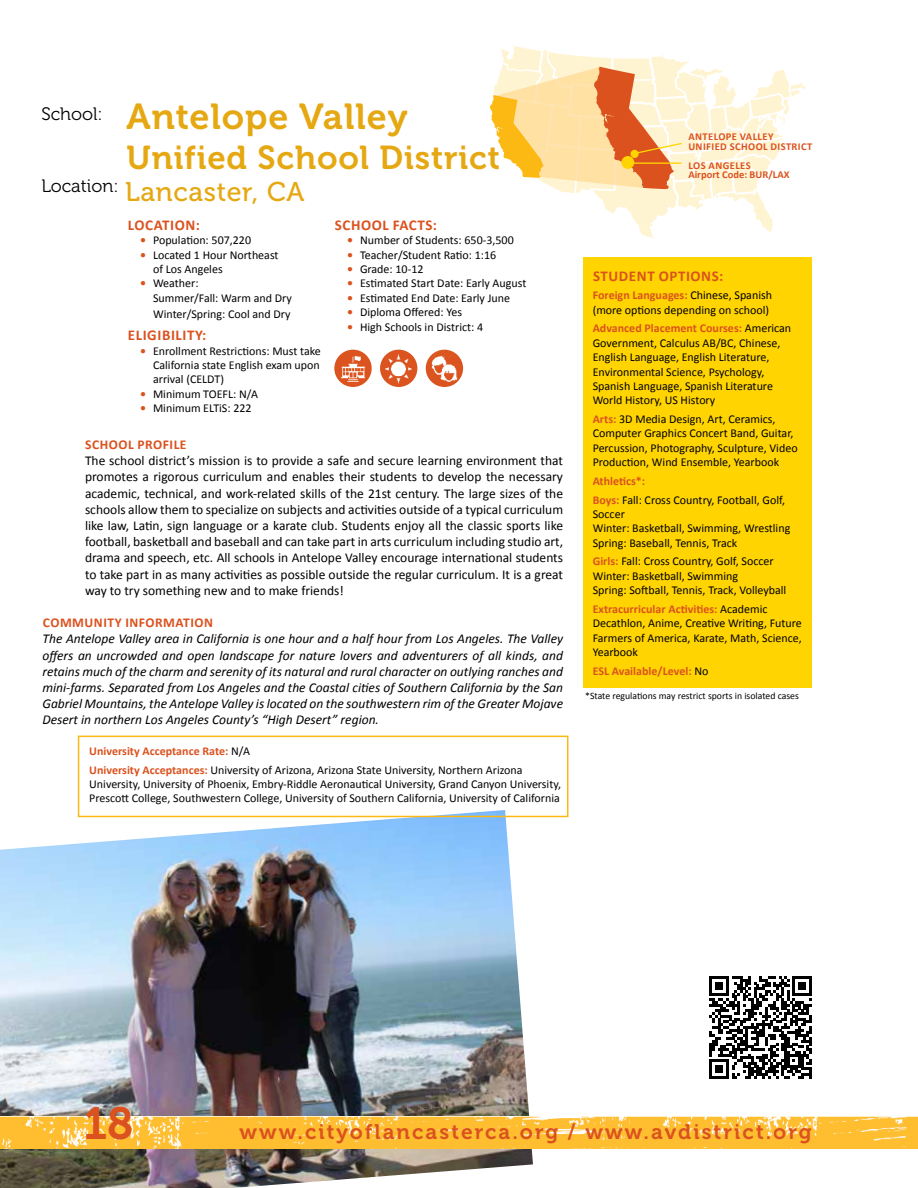
<style>
.page{position:relative;width:918px;height:1188px;background:#fff}
.page>*{position:absolute;margin:0;border:0;box-sizing:border-box;transform-origin:0 0}
.t1{font:45px "Museo 700";color:#db521f}
.t2{font:36px "Museo 700";letter-spacing:.025em;color:#e5a812}
.t3{font:33px "Museo 700";letter-spacing:.025em;color:#e5a812}
.t4{font:27px "Museo 500";letter-spacing:.025em;color:#e5a812}
.t5{font:21px "Museo 700";letter-spacing:.1em;color:#db521f}
.t6{font:700 15px "Calibri";letter-spacing:.04em;color:#db521f}
.t7{font:13.5px/16.2px "Calibri";color:#000;text-align:justify}
.t8{font:italic 13.5px/16.2px "Calibri";color:#000;text-align:justify}
.t9{font:700 13.5px "Calibri";letter-spacing:.04em;color:#db521f}
.t10{font:12px/14.4px "Calibri";color:#000}
.t11{font:700 12px "Calibri";color:#db521f}
.t12{font:700 10.5px/10.1px "Calibri";letter-spacing:.04em;color:#db521f}
.t13{font:700 10.5px/9px "Calibri";color:#db521f}
.t14{font:9.75px "Calibri";color:#000}
.s1{font-weight:700;color:#db521f}
.s2{font-weight:400;color:#000}
</style>
<div class="page">
<img style="left:0;top:810px;width:533px;height:378px">
<img style="left:0;top:1116px;width:918px;height:32px">
<div style="left:78px;top:736px;width:490px;height:81px;border:2px solid #fdb913"></div>
<div style="left:584px;top:257px;width:228px;height:430px;background:#ffd400"></div>
<img style="left:334px;top:350px;width:38px;height:37px;border-radius:19px">
<img style="left:426px;top:350px;width:37px;height:37px;border-radius:19px">
<img style="left:380px;top:350px;width:37px;height:37px;border-radius:19px">
<svg style="left:490px;top:46px;width:316px;height:216px"></svg>
<hr style="left:629px;top:162px;width:53px;height:2px;background:#ffd400">
<svg style="left:710px;top:976px;width:102px;height:103px"></svg>
<h2 class="t2" style="left:41px;top:97px;width:368px"><sup>School:</sup> Antelope Valley</h2>
<h3 class="t3" style="left:127px;top:139px;width:375px">Unified School District</h3>
<h3 class="t4" style="left:41px;top:177px;width:265px"><sup>Location:</sup> Lancaster, CA</h3>
<p class="t6" style="left:128px;top:215px;width:74px">LOCATION:</p>
<p class="t10" style="left:140px;top:233px;width:112px"><span class="s1">•</span> Population: 507,220</p>
<p class="t10" style="left:153px;top:247px;width:127px;text-indent:-13px"><span class="s1">•</span> Located 1 Hour Northeast of Los Angeles</p>
<p class="t10" style="left:153px;top:276px;width:140px;text-indent:-13px"><span class="s1">•</span> Weather:<br>Summer/Fall: Warm and Dry</p>
<p class="t10" style="left:153px;top:307px;width:139px">Winter/Spring: Cool and Dry</p>
<p class="t6" style="left:128px;top:326px;width:80px">ELIGIBILITY:</p>
<p class="t10" style="left:153px;top:343px;width:169px;text-align:justify;text-indent:-13px"><span class="s1">•</span> Enrollment Restrictions: Must take California state English exam upon arrival (CELDT)</p>
<p class="t10" style="left:140px;top:387px;width:119px"><span class="s1">•</span> Minimum TOEFL: N/A</p>
<p class="t10" style="left:140px;top:401px;width:113px"><span class="s1">•</span> Minimum ELTiS: 222</p>
<p class="t6" style="left:335px;top:215px;width:104px">SCHOOL FACTS:</p>
<p class="t10" style="left:347px;top:233px;width:168px"><span class="s1">•</span> Number of Students: 650-3,500</p>
<p class="t10" style="left:347px;top:247px;width:151px"><span class="s1">•</span> Teacher/Student Ratio: 1:16</p>
<p class="t10" style="left:347px;top:262px;width:78px"><span class="s1">•</span> Grade: 10-12</p>
<p class="t10" style="left:347px;top:276px;width:181px"><span class="s1">•</span> Estimated Start Date: Early August</p>
<p class="t10" style="left:347px;top:291px;width:164px"><span class="s1">•</span> Estimated End Date: Early June</p>
<p class="t10" style="left:347px;top:305px;width:116px"><span class="s1">•</span> Diploma Offered: Yes</p>
<p class="t10" style="left:347px;top:319px;width:137px"><span class="s1">•</span> High Schools in District: 4</p>
<p class="t9" style="left:85px;top:436px;width:103px">SCHOOL PROFILE</p>
<p class="t7" style="left:85px;top:453px;width:480px">The school district’s mission is to provide a safe and secure learning environment that promotes a rigorous curriculum and enables their students to develop the necessary academic, technical, and work-related skills of the 21st century. The large sizes of the schools allow them to specialize on subjects and activities outside of a typical curriculum like law, Latin, sign language or a karate club. Students enjoy all the classic sports like football, basketball and baseball and can take part in arts curriculum including studio art, drama and speech, etc. All schools in Antelope Valley encourage international students to take part in as many activities as possible outside the regular curriculum. It is a great way to try something new and to make friends!</p>
<p class="t9" style="left:43px;top:614px;width:172px">COMMUNITY INFORMATION</p>
<p class="t8" style="left:43px;top:630px;width:522px">The Antelope Valley area in California is one hour and a half hour from Los Angeles. The Valley offers an uncrowded and open landscape for nature lovers and adventurers of all kinds, and retains much of the charm and serenity of its natural and rural character on outlying ranches and mini-farms. Separated from Los Angeles and the Coastal cities of Southern California by the San Gabriel Mountains, the Antelope Valley is located on the southwestern rim of the Greater Mojave Desert in northern Los Angeles County’s “High Desert” region.</p>
<p class="t10" style="left:89px;top:742px;width:435px;line-height:18.6px"><span class="s1">University Acceptance Rate:</span> N/A<br><span class="s1">University Acceptances:</span> University of Arizona, Arizona State University, Northern Arizona</p>
<p class="t10" style="left:89px;top:777px;width:473px">University, University of Phoenix, Embry-Riddle Aeronautical University, Grand Canyon University,<br>Prescott College, Southwestern College, University of Southern California, University of California</p>
<p class="t12" style="left:688px;top:131px;width:126px">ANTELOPE VALLEY<br>UNIFIED SCHOOL DISTRICT</p>
<p class="t13" style="left:688px;top:161px;width:103px">LOS ANGELES<br>Airport Code: BUR/LAX</p>
<p class="t6" style="left:593px;top:266px;width:132px">STUDENT OPTIONS:</p>
<p class="t10" style="left:593px;top:288px;width:181px"><span class="s1">Foreign Languages:</span> Chinese, Spanish (more options depending on school)</p>
<p class="t10" style="left:593px;top:321px;width:200px"><span class="s1">Advanced Placement Courses:</span> American Government, Calculus AB/BC, Chinese, English Language, English Literature, Environmental Science, Psychology, Spanish Language, Spanish Literature World History, US History</p>
<p class="t10" style="left:593px;top:412px;width:206px"><span class="s1">Arts:</span> 3D Media Design, Art, Ceramics, Computer Graphics Concert Band, Guitar, Percussion, Photography, Sculpture, Video Production, Wind Ensemble, Yearbook</p>
<p class="t10" style="left:593px;top:472px;width:194px;line-height:18.6px"><span class="s1">Athletics*:<br>Boys:</span> Fall: Cross Country, Football, Golf,</p>
<p class="t10" style="left:593px;top:507px;width:199px">Soccer<br>Winter: Basketball, Swimming, Wrestling<br>Spring: Baseball, Tennis, Track</p>
<p class="t10" style="left:593px;top:554px;width:195px"><span class="s1">Girls:</span> Fall: Cross Country, Golf, Soccer<br>Winter: Basketball, Swimming<br>Spring: Softball, Tennis, Track, Volleyball</p>
<p class="t10" style="left:593px;top:602px;width:211px"><span class="s1">Extracurricular Activities:</span> Academic Decathlon, Anime, Creative Writing, Future Farmers of America, Karate, Math, Science, Yearbook</p>
<p class="t11" style="left:593px;top:663px;width:117px">ESL Available/Level: <span class="s2">No</span></p>
<p class="t14" style="left:585px;top:690px;width:215px">*State regulations may restrict sports in isolated cases</p>
<h1 class="t1" style="left:84px;top:1099px;width:51px">18</h1>
<h3 class="t5" style="left:240px;top:1120px;width:574px">www.cityoflancasterca.org / www.avdistrict.org</h3>
</div>
